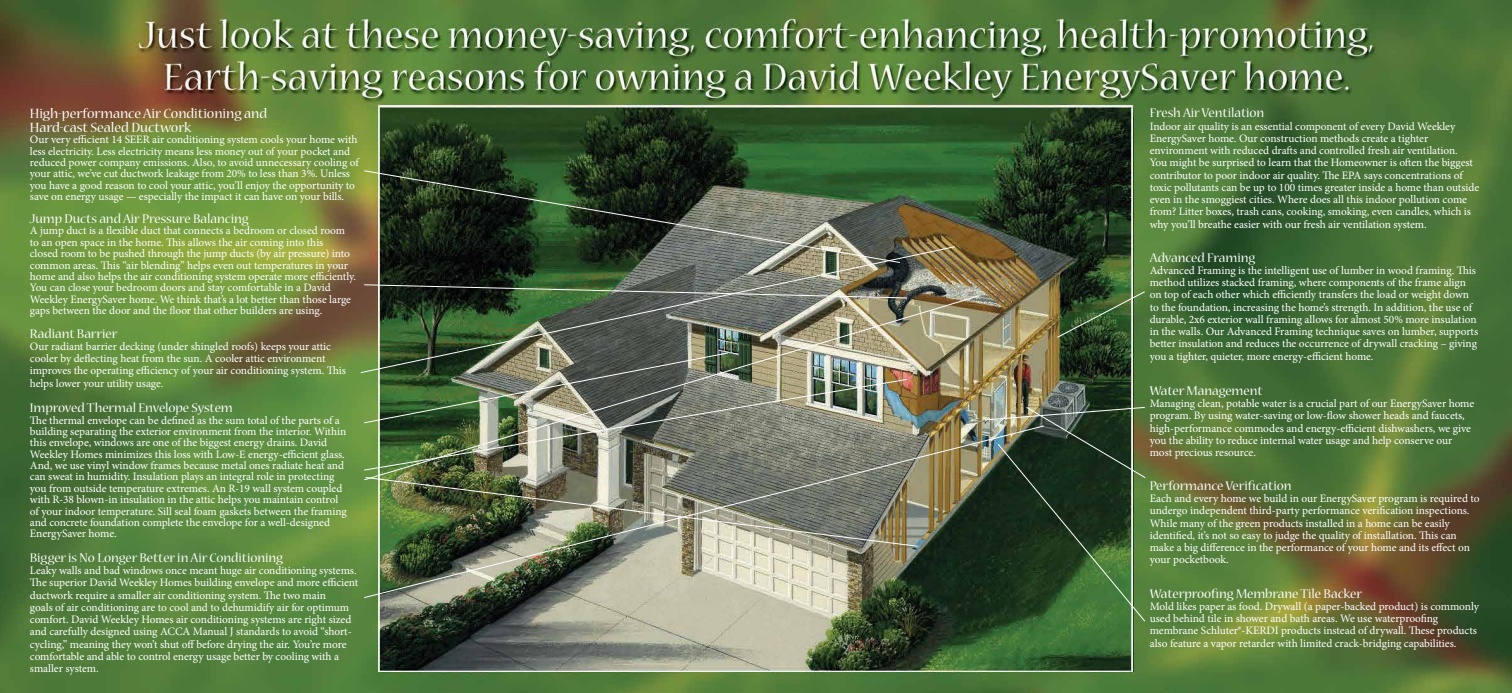
<style>
.page{position:relative;width:1512px;height:693px;background:#fff}
.page>*{position:absolute;margin:0;border:0;box-sizing:border-box;transform-origin:0 0}
.t1{font:14.88px/14px "Nueva";letter-spacing:-.005em;color:#fff}
.t2{font:14px "Nueva";letter-spacing:-.005em;color:#fff}
.t3{font:11.38px/12.2px "Minion Pro";letter-spacing:-.005em;color:#fff}
</style>
<div class="page">
<img style="left:0;top:0;width:1512px;height:693px">
<img style="left:379px;top:104px;width:754px;height:568px">
<img style="left:363px;top:425px;width:622px;height:174px">
<img style="left:363px;top:170px;width:538px;height:76px">
<img style="left:363px;top:295px;width:617px;height:186px">
<img style="left:365px;top:476px;width:554px;height:71px">
<img style="left:985px;top:406px;width:161px;height:217px">
<img style="left:1056px;top:291px;width:90px;height:48px">
<img style="left:360px;top:246px;width:596px;height:128px">
<h1 class="t1" style="left:30px;top:107px;width:239px">High-performance Air Conditioning and<br>Hard-cast Sealed Ductwork</h1>
<p class="t3" style="left:30px;top:134px;width:330px;line-height:11.4px">Our very efficient 14 SEER air conditioning system cools your home with less electricity. Less electricity means less money out of your pocket and reduced power company emissions. Also, to avoid unnecessary cooling of your attic, we’ve cut ductwork leakage from 20% to less than 3%. Unless you have a good reason to cool your attic, you’ll enjoy the opportunity to save on energy usage — especially the impact it can have on your bills.</p>
<p class="t2" style="left:30px;top:212px;width:220px">Jump Ducts and Air Pressure Balancing</p>
<p class="t3" style="left:30px;top:225px;width:328px;line-height:11.4px">A jump duct is a flexible duct that connects a bedroom or closed room to an open space in the home. This allows the air coming into this<br>closed room to be pushed through the jump ducts (by air pressure) into common areas. This “air blending” helps even out temperatures in your home and also helps the air conditioning system operate more efficiently.<br>You can close your bedroom doors and stay comfortable in a David Weekley EnergySaver home. We think that’s a lot better than those large gaps between the door and the floor that other builders are using.</p>
<p class="t2" style="left:30px;top:327px;width:89px">Radiant Barrier</p>
<p class="t3" style="left:30px;top:340px;width:318px">Our radiant barrier decking (under shingled roofs) keeps your attic cooler by deflecting heat from the sun. A cooler attic environment improves the operating efficiency of your air conditioning system. This helps lower your utility usage.</p>
<p class="t2" style="left:30px;top:402px;width:204px">Improved Thermal Envelope System</p>
<p class="t3" style="left:30px;top:414px;width:318px;line-height:11.4px">The thermal envelope can be defined as the sum total of the parts of a building separating the exterior environment from the interior. Within this envelope, windows are one of the biggest energy drains. David Weekley Homes minimizes this loss with Low-E energy-efficient glass.<br>And, we use vinyl window frames because metal ones radiate heat and can sweat in humidity. Insulation plays an integral role in protecting you from outside temperature extremes. An R-19 wall system coupled with R-38 blown-in insulation in the attic helps you maintain control of your indoor temperature. Sill seal foam gaskets between the framing and concrete foundation complete the envelope for a well-designed EnergySaver home.</p>
<p class="t2" style="left:30px;top:551px;width:255px">Bigger is No Longer Better in Air Conditioning</p>
<p class="t3" style="left:30px;top:564px;width:330px">Leaky walls and bad windows once meant huge air conditioning systems.<br>The superior David Weekley Homes building envelope and more efficient ductwork require a smaller air conditioning system. The two main<br>goals of air conditioning are to cool and to dehumidify air for optimum comfort. David Weekley Homes air conditioning systems are right sized and carefully designed using ACCA Manual J standards to avoid “short&shy;cycling,” meaning they won’t shut off before drying the air. You’re more comfortable and able to control energy usage better by cooling with a smaller system.</p>
<p class="t2" style="left:1150px;top:107px;width:116px">Fresh Air Ventilation</p>
<p class="t3" style="left:1150px;top:120px;width:331px">Indoor air quality is an essential component of every David Weekley EnergySaver home. Our construction methods create a tighter environment with reduced drafts and controlled fresh air ventilation.<br>You might be surprised to learn that the Homeowner is often the biggest contributor to poor indoor air quality. The EPA says concentrations of toxic pollutants can be up to 100 times greater inside a home than outside even in the smoggiest cities. Where does all this indoor pollution come from? Litter boxes, trash cans, cooking, smoking, even candles, which is why you’ll breathe easier with our fresh air ventilation system.</p>
<p class="t2" style="left:1150px;top:251px;width:107px">Advanced Framing</p>
<p class="t3" style="left:1150px;top:264px;width:330px">Advanced Framing is the intelligent use of lumber in wood framing. This method utilizes stacked framing, where components of the frame align on top of each other which efficiently transfers the load or weight down to the foundation, increasing the home’s strength. In addition, the use of durable, 2x6 exterior wall framing allows for almost 50% more insulation in the walls. Our Advanced Framing technique saves on lumber, supports better insulation and reduces the occurrence of drywall cracking – giving you a tighter, quieter, more energy-efficient home.</p>
<p class="t2" style="left:1150px;top:384px;width:114px">Water Management</p>
<p class="t3" style="left:1150px;top:397px;width:326px">Managing clean, potable water is a crucial part of our EnergySaver home program. By using water-saving or low-flow shower heads and faucets, high-performance commodes and energy-efficient dishwashers, we give you the ability to reduce internal water usage and help conserve our most precious resource.</p>
<p class="t2" style="left:1150px;top:479px;width:143px">Performance Verification</p>
<p class="t3" style="left:1150px;top:492px;width:331px">Each and every home we build in our EnergySaver program is required to undergo independent third-party performance verification inspections.<br>While many of the green products installed in a home can be easily identified, it’s not so easy to judge the quality of installation. This can make a big difference in the performance of your home and its effect on your pocketbook.</p>
<p class="t2" style="left:1150px;top:587px;width:214px">Waterproofing Membrane Tile Backer</p>
<p class="t3" style="left:1150px;top:600px;width:331px">Mold likes paper as food. Drywall (a paper-backed product) is commonly used behind tile in shower and bath areas. We use waterproofing membrane Schluter®-KERDI products instead of drywall. These products also feature a vapor retarder with limited crack-bridging capabilities.</p>
</div>
